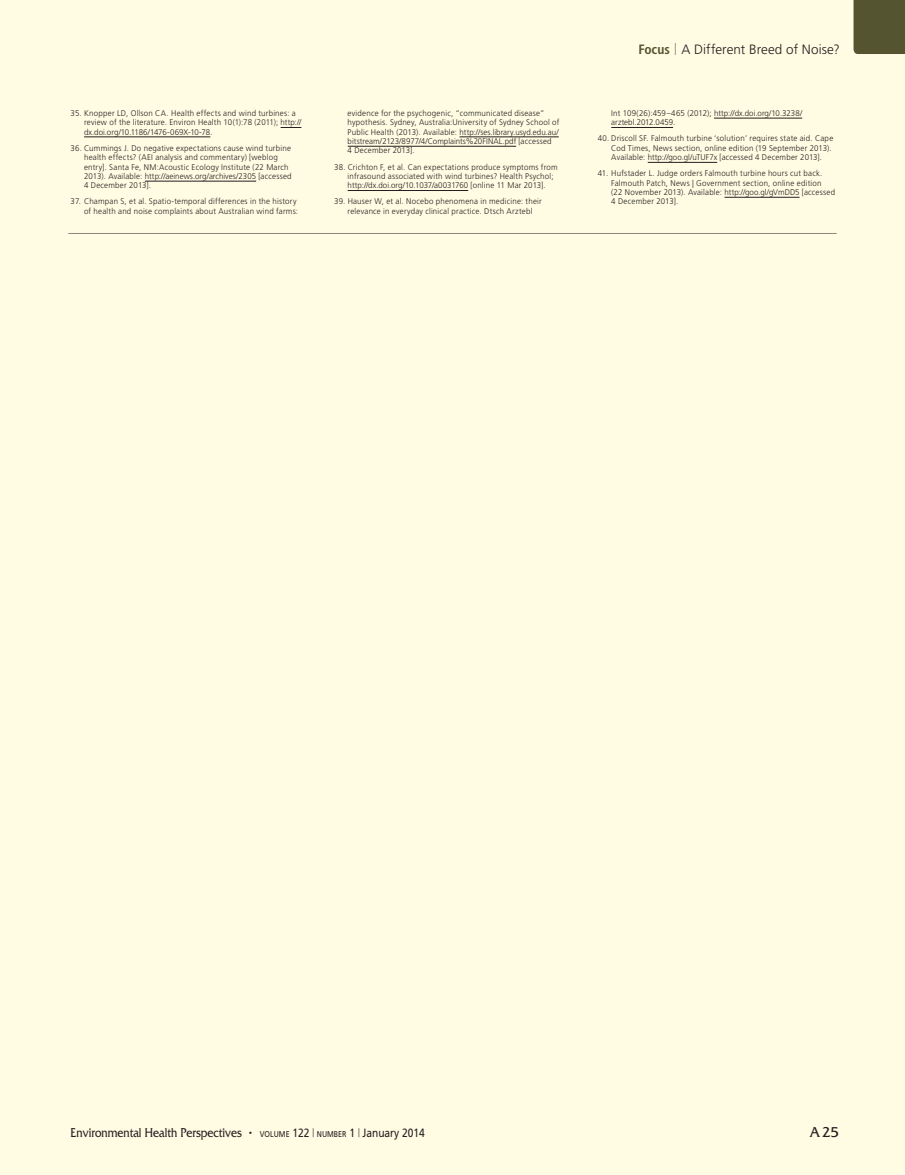
<style>
.page{position:relative;width:905px;height:1175px;background:#fff}
.page>*{position:absolute;margin:0;border:0;box-sizing:border-box;transform-origin:0 0}
.t1{font:15px "Friz Quadrata Std";color:#231f20}
.t2{font:13.5px "Friz Quadrata Std";color:#231f20;scale:.85 1}
.t3{font:300 13.5px "Frutiger LT Std";letter-spacing:.005em;color:#231f20}
.FOOTNOTE_EHP_NEWS{font:300 8.25px/9.3px "Frutiger LT Std";letter-spacing:.025em;color:#231f20;scale:.96 1}
.FOOTNOTE_EHP_NEWS-2{font:300 8.25px/9.3px "Frutiger LT Std";letter-spacing:.005em;color:#231f20;scale:.96 1}
.s1{font-weight:700;font-stretch:condensed;color:#545430}
.s2{font-size:12px}
.s3{font-family:"Frutiger LT Std";font-size:8.4px}
.s4{font-family:"Frutiger LT Std";font-size:12px}
.s5{font-family:"Frutiger LT Std";font-weight:300;font-size:9px}
</style>
<div class="page">
<div style="left:0;top:0;width:904px;height:1174px;background:#fffce3"></div>
<svg style="left:280px;top:127px;width:21px;height:1px"></svg>
<hr style="left:84px;top:137px;width:126px;height:1px;background:#231f20">
<hr style="left:145px;top:181px;width:111px;height:1px;background:#231f20">
<hr style="left:459px;top:137px;width:99px;height:1px;background:#231f20">
<hr style="left:347px;top:146px;width:169px;height:1px;background:#231f20">
<hr style="left:347px;top:190px;width:121px;height:1px;background:#231f20">
<hr style="left:714px;top:118px;width:88px;height:1px;background:#231f20">
<hr style="left:611px;top:127px;width:62px;height:1px;background:#231f20">
<hr style="left:647px;top:162px;width:70px;height:1px;background:#231f20">
<hr style="left:724px;top:197px;width:75px;height:1px;background:#231f20">
<div style="left:853px;top:0;width:51px;height:54px;background:#545430"></div>
<hr style="left:68px;top:233px;width:768px;height:1px;background:#8a8679">
<p class="FOOTNOTE_EHP_NEWS" style="left:84px;top:108px;width:228px;text-indent:-14px">35. Knopper LD, Ollson CA. Health effects and wind turbines: a review of the literature. Environ Health 10(1):78 (2011); http:// dx.doi.org/10.1186/1476-069X-10-78.</p>
<p class="FOOTNOTE_EHP_NEWS" style="left:84px;top:143px;width:218px;text-indent:-14px">36. Cummings J. Do negative expectations cause wind turbine health effects? (AEI analysis and commentary) [weblog entry]. Santa Fe, NM:Acoustic Ecology Institute (22 March 2013). Available: http://aeinews.org/archives/2305 [accessed 4 December 2013].</p>
<p class="FOOTNOTE_EHP_NEWS" style="left:71px;top:197px;width:238px;text-align:right">37. Champan S, et al. Spatio-temporal differences in the history of health and noise complaints about Australian wind farms:</p>
<p class="FOOTNOTE_EHP_NEWS" style="left:347px;top:108px;width:222px">evidence for the psychogenic, “communicated disease” hypothesis. Sydney, Australia:University of Sydney School of Public Health (2013). Available: http://ses.library.usyd.edu.au/ bitstream/2123/8977/4/Complaints%20FINAL.pdf [accessed<br>4 December 2013].</p>
<p class="FOOTNOTE_EHP_NEWS" style="left:347px;top:162px;width:220px;text-indent:-14px">38. Crichton F, et al. Can expectations produce symptoms from infrasound associated with wind turbines? Health Psychol; http://dx.doi.org/10.1037/a0031760 [online 11 Mar 2013].</p>
<p class="FOOTNOTE_EHP_NEWS" style="left:334px;top:197px;width:218px;text-align:center">39. Hauser W, et al. Nocebo phenomena in medicine: their relevance in everyday clinical practice. Dtsch Arztebl</p>
<h2 class="t3" style="left:638px;top:41px;width:203px"><span class="s1">Focus</span> <span class="s2">|</span> A Different Breed of Noise?</h2>
<p class="FOOTNOTE_EHP_NEWS-2" style="left:611px;top:108px;width:200px">Int 109(26):459–465 (2012); http://dx.doi.org/10.3238/ arztebl.2012.0459.</p>
<p class="FOOTNOTE_EHP_NEWS" style="left:611px;top:134px;width:233px;text-indent:-14px">40. Driscoll SF. Falmouth turbine ‘solution’ requires state aid. Cape<br>Cod Times, News section, online edition (19 September 2013).<br>Available: http://goo.gl/uTUF7x [accessed 4 December 2013].</p>
<p class="FOOTNOTE_EHP_NEWS" style="left:611px;top:169px;width:235px;text-indent:-14px">41. Hufstader L. Judge orders Falmouth turbine hours cut back.<br>Falmouth Patch, News | Government section, online edition<br>(22 November 2013). Available: http://goo.gl/gVmDD5 [accessed 4 December 2013].</p>
<h2 class="t2" style="left:70px;top:1124px;width:418px">Environmental Health Perspectives <span class="s2">•</span> <span class="s3">VOLUME</span> <span class="s4">122</span> <span class="s5">|</span> <span class="s3">NUMBER</span> <span class="s4">1</span> <span class="s5">|</span> <span class="s4">January 2014</span></h2>
<h1 class="t1" style="left:809px;top:1123px;width:31px">A25</h1>
</div>
